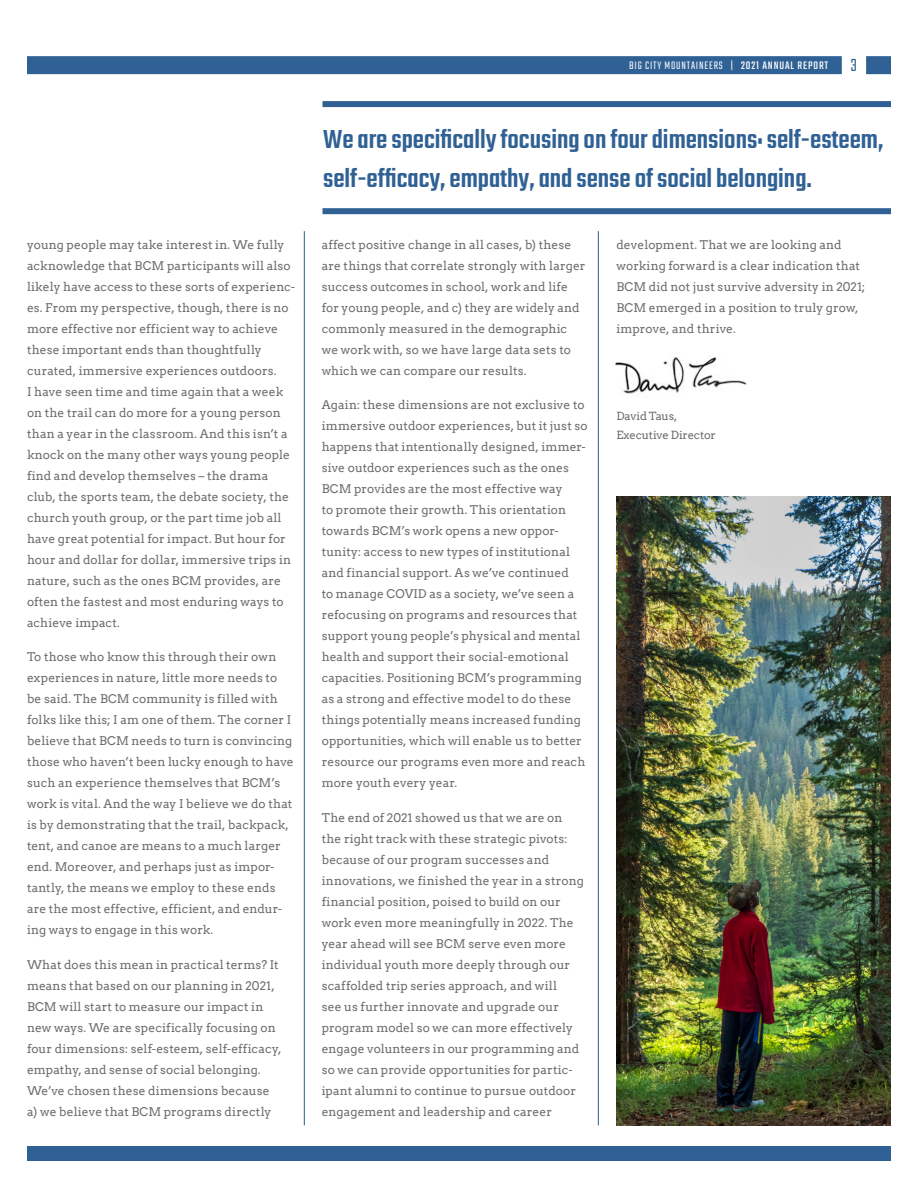
<style>
.page{position:relative;width:918px;height:1188px;background:#fff}
.page>*{position:absolute;margin:0;border:0;box-sizing:border-box;transform-origin:0 0}
.EXCERPT{font:500 28.5px/39px "Teko";color:#306195}
.BODY___ARVO_8_14{font:12px/21px "Arvo";letter-spacing:.005em;color:#6c6d70}
.t1{font:300 12px "Teko";letter-spacing:.07em;color:#fff}
.BODY___ARVO_8_14-2{font:11.25px/19.5px "Arvo";letter-spacing:-.015em;color:#6c6d70}
.s1{font-weight:400}
.s2{font-size:19.5px;color:#306195}
</style>
<div class="page">
<img style="left:615px;top:357px;width:132px;height:37px">
<img style="left:616px;top:497px;width:275px;height:628px">
<div style="left:27px;top:1146px;width:864px;height:15px;background:#306195"></div>
<div style="left:866px;top:56px;width:25px;height:18px;background:#306195"></div>
<div style="left:27px;top:56px;width:815px;height:18px;background:#306195"></div>
<hr style="left:304px;top:231px;width:1px;height:894px;background:#236194">
<hr style="left:598px;top:231px;width:1px;height:894px;background:#236194">
<div style="left:322px;top:101px;width:569px;height:6px;background:#306195"></div>
<div style="left:322px;top:208px;width:569px;height:6px;background:#306195"></div>
<p class="BODY___ARVO_8_14" style="left:27px;top:234px;width:270px">young people may take interest in. We fully acknowledge that BCM participants will also likely have access to these sorts of experienc&shy;es. From my perspective, though, there is no more effective nor efficient way to achieve these important ends than thoughtfully curated, immersive experiences outdoors.<br>I have seen time and time again that a week on the trail can do more for a young person than a year in the classroom. And this isn’t a knock on the many other ways young people find and develop themselves – the drama club, the sports team, the debate society, the church youth group, or the part time job all have great potential for impact. But hour for hour and dollar for dollar, immersive trips in nature, such as the ones BCM provides, are often the fastest and most enduring ways to achieve impact.</p>
<p class="BODY___ARVO_8_14" style="left:27px;top:646px;width:268px">To those who know this through their own experiences in nature, little more needs to be said. The BCM community is filled with folks like this; I am one of them. The corner I believe that BCM needs to turn is convincing those who haven’t been lucky enough to have such an experience themselves that BCM’s work is vital. And the way I believe we do that is by demonstrating that the trail, backpack, tent, and canoe are means to a much larger end. Moreover, and perhaps just as impor&shy;tantly, the means we employ to these ends are the most effective, efficient, and endur&shy;ing ways to engage in this work.</p>
<p class="BODY___ARVO_8_14" style="left:27px;top:954px;width:256px">What does this mean in practical terms? It means that based on our planning in 2021, BCM will start to measure our impact in new ways. We are specifically focusing on four dimensions: self-esteem, self-efficacy, empathy, and sense of social belonging.<br>We’ve chosen these dimensions because a) we believe that BCM programs directly</p>
<p class="t1" style="left:629px;top:58px;width:230px">BIG CITY MOUNTAINEERS | <span class="s1">2021 ANNUAL REPORT</span> <span class="s2">3</span></p>
<p class="EXCERPT" style="left:323px;top:122px;width:562px">We are specifically focusing on four dimensions: self-esteem, self-efficacy, empathy, and sense of social belonging.</p>
<p class="BODY___ARVO_8_14" style="left:322px;top:234px;width:265px">affect positive change in all cases, b) these are things that correlate strongly with larger success outcomes in school, work and life for young people, and c) they are widely and commonly measured in the demographic we work with, so we have large data sets to which we can compare our results.</p>
<p class="BODY___ARVO_8_14" style="left:322px;top:394px;width:268px">Again: these dimensions are not exclusive to immersive outdoor experiences, but it just so happens that intentionally designed, immer&shy;sive outdoor experiences such as the ones BCM provides are the most effective way<br>to promote their growth. This orientation towards BCM’s work opens a new oppor&shy;tunity: access to new types of institutional and financial support. As we’ve continued<br>to manage COVID as a society, we’ve seen a refocusing on programs and resources that support young people’s physical and mental health and support their social-emotional capacities. Positioning BCM’s programming as a strong and effective model to do these things potentially means increased funding opportunities, which will enable us to better resource our programs even more and reach more youth every year.</p>
<p class="BODY___ARVO_8_14" style="left:322px;top:807px;width:264px">The end of 2021 showed us that we are on the right track with these strategic pivots: because of our program successes and innovations, we finished the year in a strong financial position, poised to build on our work even more meaningfully in 2022. The year ahead will see BCM serve even more individual youth more deeply through our scaffolded trip series approach, and will<br>see us further innovate and upgrade our program model so we can more effectively engage volunteers in our programming and so we can provide opportunities for partic&shy;ipant alumni to continue to pursue outdoor engagement and leadership and career</p>
<p class="BODY___ARVO_8_14" style="left:616px;top:234px;width:250px">development. That we are looking and working forward is a clear indication that BCM did not just survive adversity in 2021; BCM emerged in a position to truly grow, improve, and thrive.</p>
<p class="BODY___ARVO_8_14-2" style="left:616px;top:406px;width:101px">David Taus,<br>Executive Director</p>
</div>
